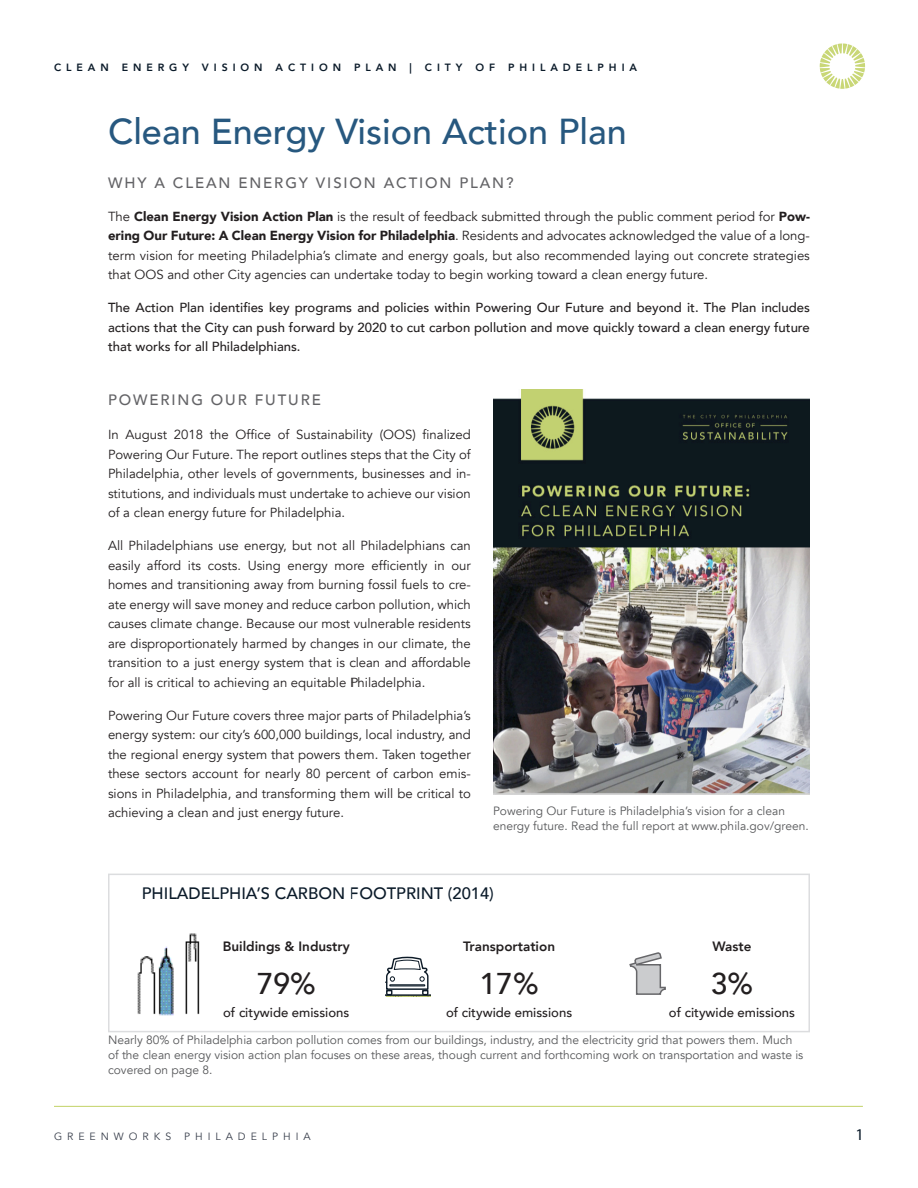
<style>
.page{position:relative;width:918px;height:1188px;background:#fff}
.page>*{position:absolute;margin:0;border:0;box-sizing:border-box;transform-origin:0 0}
.A_Head{font:500 36px "Avenir";color:#27587f}
.t1{font:500 30px "Avenir";color:#231f20}
.t2{font:500 16.5px "Avenir";color:#0a1a29}
.t3{font:16.5px "Myriad Pro";color:#0a1a29}
.B_Head{font:500 15px "Avenir";letter-spacing:.125em;color:#636366}
.t4{font:800 13.5px "Avenir";color:#231f20}
.Body{font:13.2px/19.5px "Avenir";color:#231f20;text-align:justify}
.Body-2{font:500 13.2px/19.5px "Avenir";color:#231f20;text-align:justify}
.t5{font:12px/15px "Avenir";color:#57585a}
.t6{font:800 10.5px "Avenir";letter-spacing:.47em;color:#0a1a29}
.t7{font:10.5px "Avenir";letter-spacing:.475em;color:#393f4c}
.s1{font-weight:900}
</style>
<div class="page">
<svg style="left:820px;top:44px;width:45px;height:45px"></svg>
<hr style="left:54px;top:1106px;width:809px;height:1px;background:#c9d777">
<img style="left:494px;top:390px;width:316px;height:405px">
<svg style="left:629px;top:952px;width:37px;height:43px"></svg>
<hr style="left:619px;top:954px;width:1px;height:41px;background:#0c1a27">
<svg style="left:386px;top:956px;width:45px;height:41px"></svg>
<img style="left:137px;top:933px;width:63px;height:83px">
<div style="left:108px;top:874px;width:702px;height:158px;border:2px solid #dcdddf"></div>
<p class="t6" style="left:54px;top:60px;width:585px">CLEAN ENERGY VISION ACTION PLAN | CITY OF PHILADELPHIA</p>
<p class="A_Head" style="left:108px;top:100px;width:520px">Clean Energy Vision Action Plan</p>
<p class="B_Head" style="left:108px;top:170px;width:407px">WHY A CLEAN ENERGY VISION ACTION PLAN?</p>
<p class="Body" style="left:108px;top:207px;width:703px">The <span class="s1">Clean Energy Vision Action Plan</span> is the result of feedback submitted through the public comment period for <span class="s1">Pow&shy;ering Our Future: A Clean Energy Vision for Philadelphia</span>. Residents and advocates acknowledged the value of a long&shy;term vision for meeting Philadelphia’s climate and energy goals, but also recommended laying out concrete strategies that OOS and other City agencies can undertake today to begin working toward a clean energy future.</p>
<p class="Body-2" style="left:108px;top:297px;width:703px">The Action Plan identifies key programs and policies within Powering Our Future and beyond it. The Plan includes actions that the City can push forward by 2020 to cut carbon pollution and move quickly toward a clean energy future that works for all Philadelphians.</p>
<p class="B_Head" style="left:108px;top:386px;width:214px">POWERING OUR FUTURE</p>
<p class="Body" style="left:108px;top:425px;width:364px">In August 2018 the Office of Sustainability (OOS) finalized Powering Our Future. The report outlines steps that the City of Philadelphia, other levels of governments, businesses and in&shy;stitutions, and individuals must undertake to achieve our vision of a clean energy future for Philadelphia.</p>
<p class="Body" style="left:108px;top:536px;width:364px">All Philadelphians use energy, but not all Philadelphians can easily afford its costs. Using energy more efficiently in our homes and transitioning away from burning fossil fuels to cre&shy;ate energy will save money and reduce carbon pollution, which causes climate change. Because our most vulnerable residents are disproportionately harmed by changes in our climate, the transition to a just energy system that is clean and affordable for all is critical to achieving an equitable Philadelphia.</p>
<p class="Body" style="left:108px;top:705px;width:364px">Powering Our Future covers three major parts of Philadelphia’s energy system: our city’s 600,000 buildings, local industry, and the regional energy system that powers them. Taken together these sectors account for nearly 80 percent of carbon emis&shy;sions in Philadelphia, and transforming them will be critical to achieving a clean and just energy future.</p>
<p class="t5" style="left:493px;top:804px;width:317px">Powering Our Future is Philadelphia’s vision for a clean energy future. Read the full report at www.phila.gov/green.</p>
<p class="t2" style="left:142px;top:879px;width:354px">PHILADELPHIA’S CARBON FOOTPRINT (2014)</p>
<p class="t4" style="left:223px;top:936px;width:129px">Buildings &amp; Industry</p>
<p class="t1" style="left:257px;top:958px;width:60px">79%</p>
<p class="Body-2" style="left:223px;top:1002px;width:128px">of citywide emissions</p>
<p class="t4" style="left:463px;top:936px;width:94px">Transportation</p>
<p class="t1" style="left:480px;top:958px;width:60px">17%</p>
<p class="Body-2" style="left:446px;top:1002px;width:128px">of citywide emissions</p>
<p class="t4" style="left:712px;top:936px;width:40px">Waste</p>
<p class="t1" style="left:711px;top:958px;width:44px">3%</p>
<p class="Body-2" style="left:669px;top:1002px;width:128px">of citywide emissions</p>
<p class="t5" style="left:108px;top:1033px;width:697px">Nearly 80% of Philadelphia carbon pollution comes from our buildings, industry, and the electricity grid that powers them. Much of the clean energy vision action plan focuses on these areas, though current and forthcoming work on transportation and waste is covered on page 8.</p>
<p class="t7" style="left:54px;top:1130px;width:258px">GREENWORKS PHILADELPHIA</p>
<p class="t3" style="left:856px;top:1124px;width:10px">1</p>
</div>
